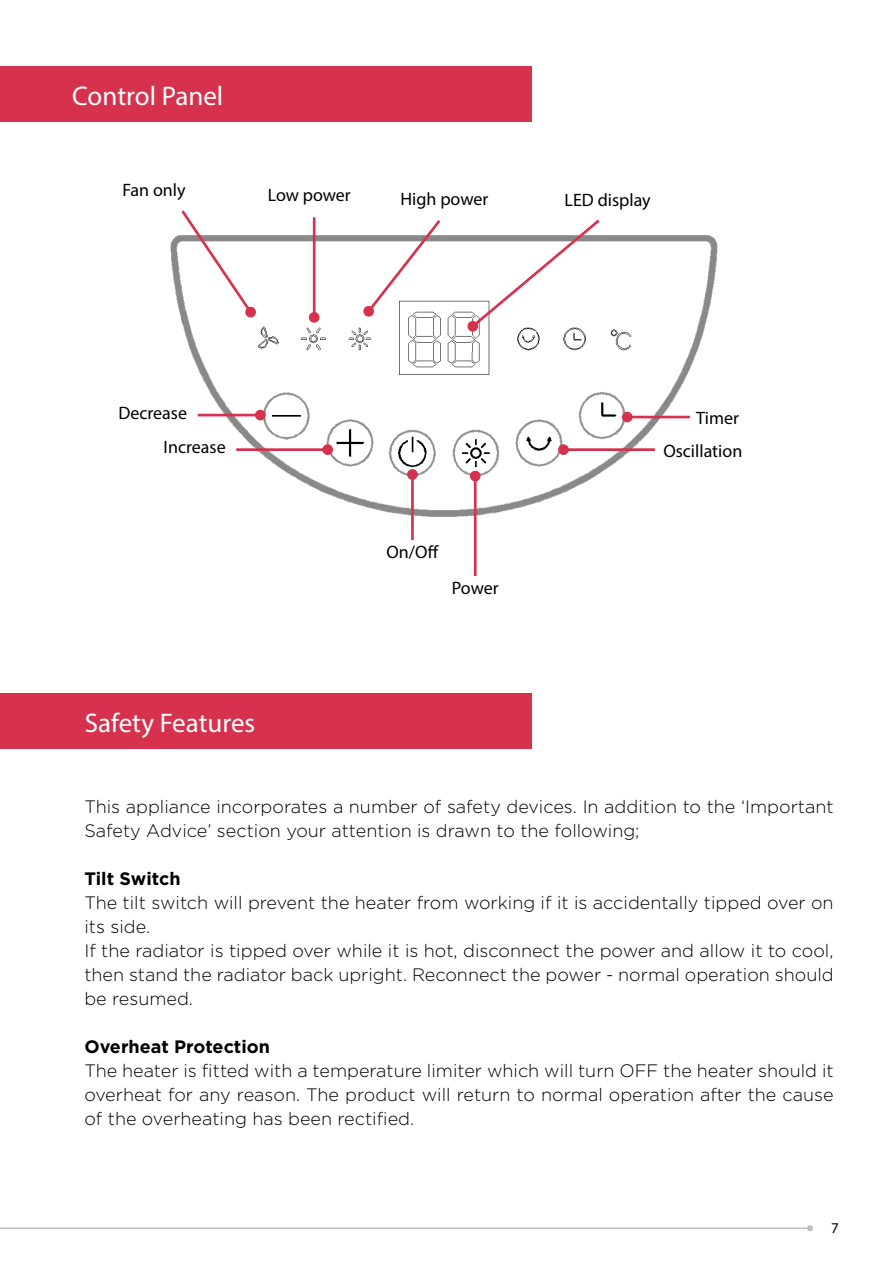
<style>
.page{position:relative;width:893px;height:1263px;background:#fff}
.page>*{position:absolute;margin:0;border:0;box-sizing:border-box;transform-origin:0 0}
.t1{font:27px "Myriad Pro";color:#fff}
.t2{font:300 18px/24px "Gotham";color:#000}
.t3{font:18px/34.5px "Myriad Pro";color:#000}
.t4{font:700 18px "Gotham";color:#000}
.t5{font:15px "Myriad Pro";color:#000}
</style>
<div class="page">
<div style="left:0;top:66px;width:531px;height:55px;background:#d6324e"></div>
<div style="left:0;top:693px;width:531px;height:56px;background:#d6324e"></div>
<img style="left:170px;top:225px;width:548px;height:296px">
<hr style="left:563px;top:448px;width:92px;height:3px;background:#d6324e">
<div style="left:558px;top:444px;width:11px;height:11px;background:#d6324e;border-radius:50%"></div>
<hr style="left:198px;top:414px;width:62px;height:2px;background:#d6324e">
<div style="left:255px;top:410px;width:11px;height:10px;background:#d6324e;border-radius:50%"></div>
<hr style="left:236px;top:448px;width:92px;height:3px;background:#d6324e">
<div style="left:322px;top:444px;width:11px;height:11px;background:#d6324e;border-radius:50%"></div>
<hr style="left:627px;top:416px;width:63px;height:2px;background:#d6324e">
<div style="left:622px;top:412px;width:11px;height:10px;background:#d6324e;border-radius:50%"></div>
<svg style="left:179px;top:210px;width:78px;height:108px"></svg>
<hr style="left:411px;top:474px;width:3px;height:66px;background:#d6324e">
<div style="left:407px;top:469px;width:11px;height:11px;background:#d6324e;border-radius:50%"></div>
<hr style="left:474px;top:476px;width:3px;height:100px;background:#d6324e">
<div style="left:470px;top:471px;width:11px;height:10px;background:#d6324e;border-radius:50%"></div>
<svg style="left:363px;top:220px;width:80px;height:97px"></svg>
<hr style="left:313px;top:217px;width:2px;height:100px;background:#d6324e">
<div style="left:309px;top:312px;width:11px;height:11px;background:#d6324e;border-radius:50%"></div>
<svg style="left:467px;top:219px;width:136px;height:113px"></svg>
<hr style="left:0;top:1227px;width:810px;height:2px;background:#bcbec0">
<svg style="left:807px;top:1225px;width:6px;height:6px"></svg>
<h1 class="t1" style="left:72px;top:79px;width:153px">Control Panel</h1>
<p class="t3" style="left:123px;top:173px;width:65px">Fan only</p>
<p class="t3" style="left:268px;top:177px;width:85px">Low power</p>
<p class="t3" style="left:565px;top:183px;width:88px">LED display</p>
<p class="t3" style="left:400px;top:182px;width:89px">High power</p>
<p class="t3" style="left:164px;top:395px;width:64px;text-indent:-45px">Decrease<br>Increase</p>
<p class="t3" style="left:696px;top:401px;width:44px">Timer</p>
<p class="t3" style="left:663px;top:433px;width:80px">Oscillation</p>
<h1 class="t1" style="left:85px;top:706px;width:172px">Safety Features</h1>
<p class="t3" style="left:387px;top:534px;width:54px">On/Off</p>
<p class="t3" style="left:452px;top:570px;width:48px">Power</p>
<p class="t2" style="left:84px;top:794px;width:751px">This appliance incorporates a number of safety devices. In addition to the ‘Important<br>Safety Advice’ section your attention is drawn to the following;</p>
<p class="t4" style="left:84px;top:868px;width:98px">Tilt Switch</p>
<p class="t2" style="left:84px;top:890px;width:751px">The tilt switch will prevent the heater from working if it is accidentally tipped over on its side.<br>If the radiator is tipped over while it is hot, disconnect the power and allow it to cool, then stand the radiator back upright. Reconnect the power - normal operation should be resumed.</p>
<p class="t4" style="left:84px;top:1036px;width:187px">Overheat Protection</p>
<p class="t2" style="left:84px;top:1058px;width:751px;text-align:justify">The heater is fitted with a temperature limiter which will turn OFF the heater should it overheat for any reason. The product will return to normal operation after the cause of the overheating has been rectified.</p>
<p class="t5" style="left:831px;top:1218px;width:9px">7</p>
</div>
